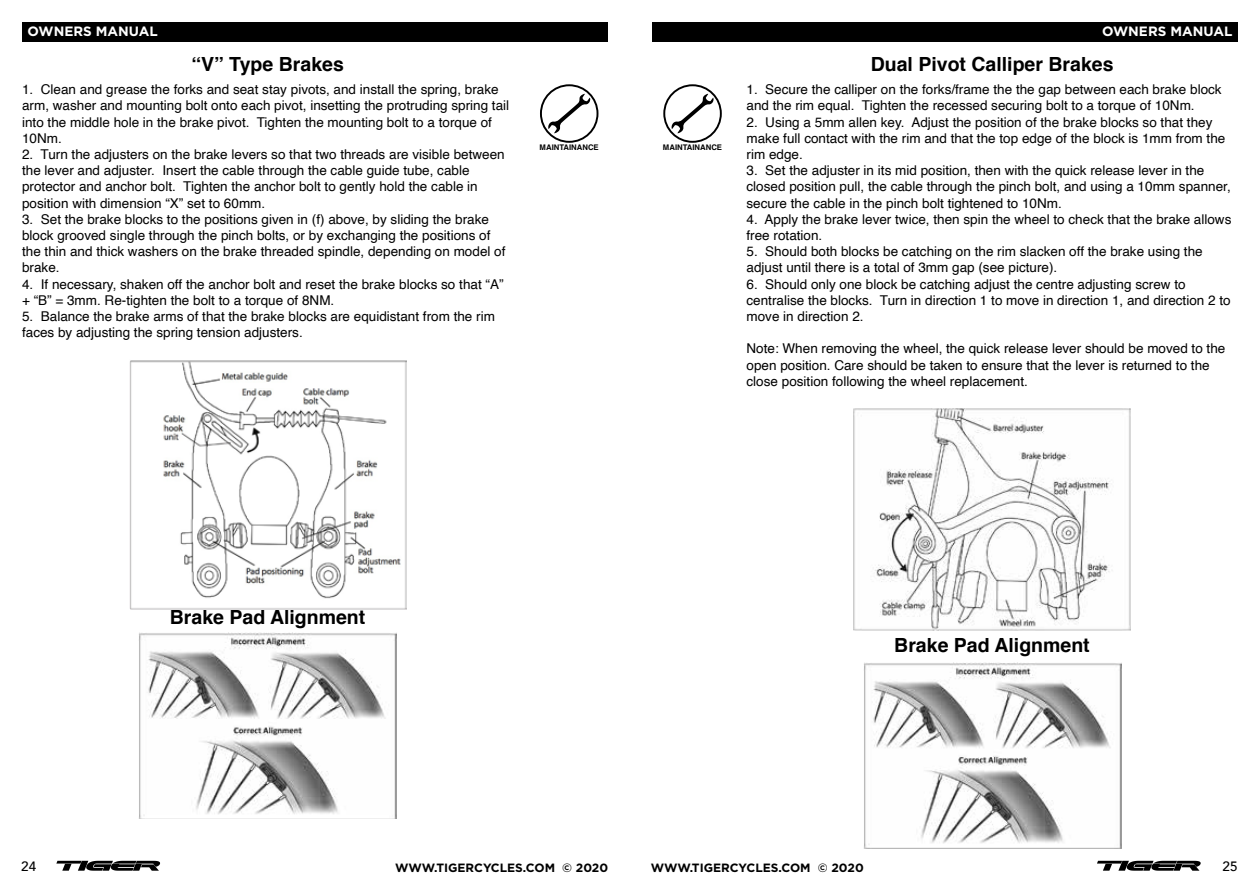
<style>
.page{position:relative;width:1259px;height:893px;background:#fff}
.page>*{position:absolute;margin:0;border:0;box-sizing:border-box;transform-origin:0 0}
.t1{font:700 19.5px "Helvetica";color:#000}
.t2{font:13.5px/16.2px "Helvetica";color:#000}
.t3{font:700 13.5px "Gotham";color:#fff}
.t4{font:500 13.5px "Avenir";color:#000}
.t5{font:700 12px "Gotham";color:#000}
.t6{font:700 7.8px "Helvetica";color:#000}
</style>
<div class="page">
<svg style="left:56px;top:861px;width:104px;height:10px"></svg>
<svg style="left:1097px;top:861px;width:103px;height:10px"></svg>
<div style="left:22px;top:22px;width:585px;height:20px;background:#000"></div>
<div style="left:652px;top:22px;width:585px;height:20px;background:#000"></div>
<img style="left:853px;top:409px;width:277px;height:221px">
<svg style="left:548px;top:94px;width:42px;height:39px"></svg>
<div style="left:540px;top:84px;width:58px;height:59px;border:2px solid #000;border-radius:50%"></div>
<img style="left:129px;top:360px;width:277px;height:249px">
<img style="left:139px;top:632px;width:258px;height:187px">
<svg style="left:671px;top:94px;width:43px;height:39px"></svg>
<div style="left:663px;top:84px;width:59px;height:59px;border:2px solid #000;border-radius:50%"></div>
<img style="left:864px;top:662px;width:257px;height:186px">
<p class="t3" style="left:28px;top:24px;width:132px">OWNERS MANUAL</p>
<p class="t3" style="left:1102px;top:24px;width:132px">OWNERS MANUAL</p>
<h1 class="t1" style="left:191px;top:48px;width:154px">“V” Type Brakes</h1>
<p class="t2" style="left:22px;top:82px;width:488px">1. Clean and grease the forks and seat stay pivots, and install the spring, brake arm, washer and mounting bolt onto each pivot, insetting the protruding spring tail into the middle hole in the brake pivot. Tighten the mounting bolt to a torque of 10Nm.</p>
<p class="t2" style="left:22px;top:146px;width:484px">2. Turn the adjusters on the brake levers so that two threads are visible between the lever and adjuster. Insert the cable through the cable guide tube, cable protector and anchor bolt. Tighten the anchor bolt to gently hold the cable in position with dimension “X” set to 60mm.</p>
<p class="t2" style="left:22px;top:211px;width:485px">3. Set the brake blocks to the positions given in (f) above, by sliding the brake block grooved single through the pinch bolts, or by exchanging the positions of the thin and thick washers on the brake threaded spindle, depending on model of brake.</p>
<p class="t2" style="left:22px;top:276px;width:483px">4. If necessary, shaken off the anchor bolt and reset the brake blocks so that “A” + “B” = 3mm. Re-tighten the bolt to a torque of 8NM.</p>
<p class="t2" style="left:22px;top:308px;width:474px">5. Balance the brake arms of that the brake blocks are equidistant from the rim faces by adjusting the spring tension adjusters.</p>
<p class="t6" style="left:539px;top:141px;width:61px">MAINTAINANCE</p>
<p class="t6" style="left:663px;top:141px;width:61px">MAINTAINANCE</p>
<h1 class="t1" style="left:870px;top:48px;width:244px">Dual Pivot Calliper Brakes</h1>
<p class="t2" style="left:746px;top:82px;width:476px">1. Secure the calliper on the forks/frame the the gap between each brake block and the rim equal. Tighten the recessed securing bolt to a torque of 10Nm.</p>
<p class="t2" style="left:746px;top:114px;width:480px">2. Using a 5mm allen key. Adjust the position of the brake blocks so that they make full contact with the rim and that the top edge of the block is 1mm from the rim edge.</p>
<p class="t2" style="left:746px;top:163px;width:486px">3. Set the adjuster in its mid position, then with the quick release lever in the closed position pull, the cable through the pinch bolt, and using a 10mm spanner, secure the cable in the pinch bolt tightened to 10Nm.</p>
<p class="t2" style="left:746px;top:211px;width:486px">4. Apply the brake lever twice, then spin the wheel to check that the brake allows free rotation.</p>
<p class="t2" style="left:746px;top:244px;width:458px">5. Should both blocks be catching on the rim slacken off the brake using the adjust until there is a total of 3mm gap (see picture).</p>
<p class="t2" style="left:746px;top:276px;width:485px">6. Should only one block be catching adjust the centre adjusting screw to centralise the blocks. Turn in direction 1 to move in direction 1, and direction 2 to move in direction 2.</p>
<p class="t2" style="left:746px;top:341px;width:480px">Note: When removing the wheel, the quick release lever should be moved to the open position. Care should be taken to ensure that the lever is returned to the close position following the wheel replacement.</p>
<h1 class="t1" style="left:170px;top:601px;width:197px">Brake Pad Alignment</h1>
<h1 class="t1" style="left:894px;top:629px;width:197px">Brake Pad Alignment</h1>
<p class="t4" style="left:21px;top:855px;width:17px">24</p>
<p class="t5" style="left:395px;top:861px;width:215px">WWW.TIGERCYCLES.COM © 2020</p>
<p class="t5" style="left:651px;top:861px;width:215px">WWW.TIGERCYCLES.COM © 2020</p>
<p class="t4" style="left:1222px;top:855px;width:17px">25</p>
</div>
